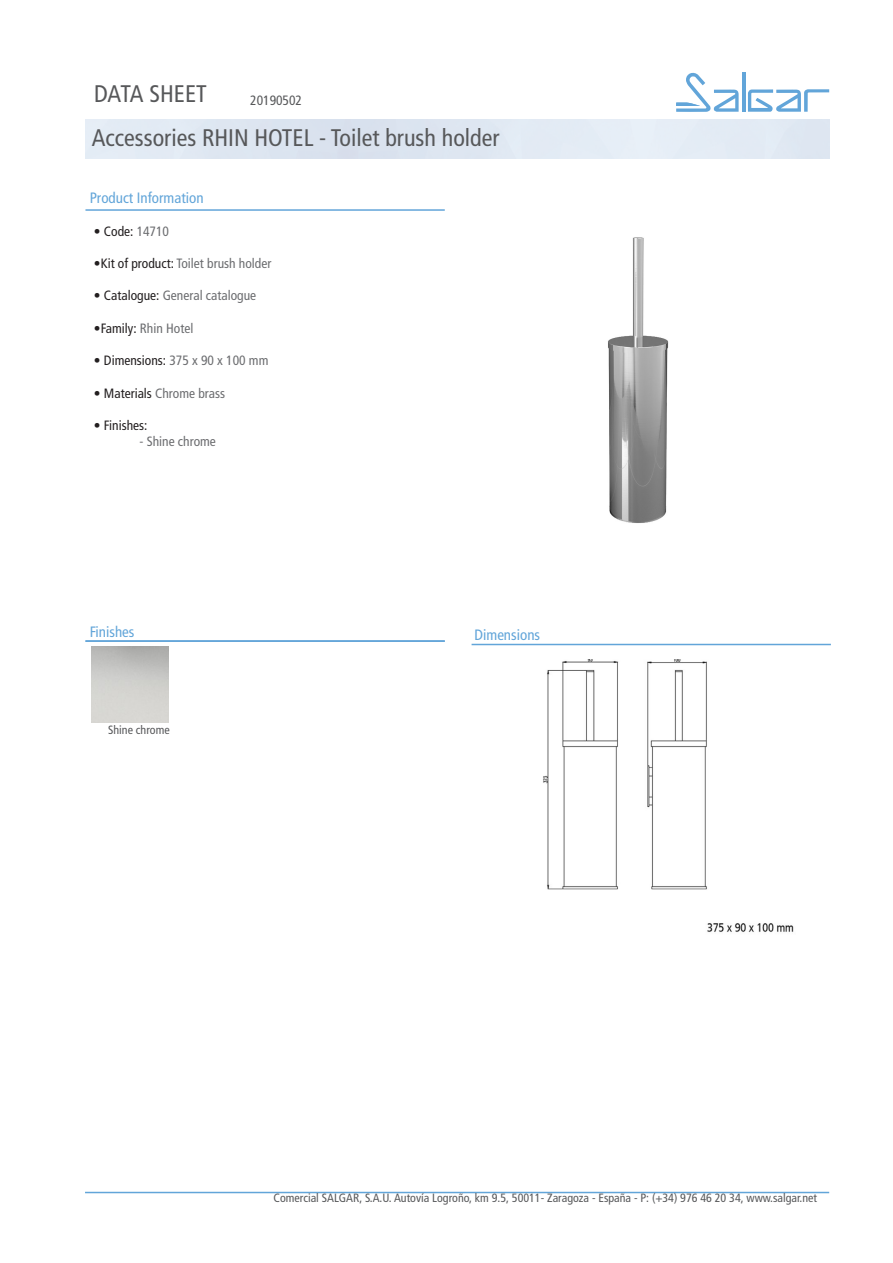
<style>
.page{position:relative;width:893px;height:1263px;background:#fff}
.page>*{position:absolute;margin:0;border:0;box-sizing:border-box;transform-origin:0 0}
.t1{font:condensed 24px "Frutiger LT";color:#57585a}
.t2{font:condensed 15px "Frutiger LT";color:#62a5d9}
.t3{font:condensed 13.5px "Frutiger LT";color:#6c6d70}
.t4{font:condensed 13.5px "Frutiger LT";color:#231f20}
.t5{font:condensed 13.5px "Frutiger LT";color:#57585a}
.t6{font:condensed 12px "Frutiger LT";color:#57585a}
.s1{color:#6c6d70}
.s2{color:#231f20}
</style>
<div class="page">
<hr style="left:742px;top:72px;width:3px;height:40px;background:#62a5d9">
<svg style="left:676px;top:72px;width:63px;height:40px"></svg>
<svg style="left:748px;top:89px;width:81px;height:23px"></svg>
<hr style="left:85px;top:1192px;width:744px;height:1px;background:#62a5d9">
<hr style="left:85px;top:209px;width:360px;height:2px;background:#62a5d9">
<hr style="left:472px;top:644px;width:359px;height:1px;background:#62a5d9">
<hr style="left:85px;top:640px;width:360px;height:2px;background:#62a5d9">
<img style="left:608px;top:237px;width:61px;height:286px">
<img style="left:543px;top:660px;width:251px;height:272px">
<p class="t1" style="left:94px;top:80px;width:114px">DATA SHEET</p>
<p class="t5" style="left:250px;top:93px;width:53px">20190502</p>
<p class="t1" style="left:92px;top:124px;width:409px">Accessories RHIN HOTEL - Toilet brush holder</p>
<p class="t2" style="left:90px;top:189px;width:115px">Product Information</p>
<p class="t4" style="left:94px;top:223px;width:77px">• Code: <span class="s1">14710</span></p>
<p class="t3" style="left:94px;top:255px;width:179px"><span class="s2">•Kit of product:</span> Toilet brush holder</p>
<p class="t3" style="left:94px;top:288px;width:164px"><span class="s2">• Catalogue:</span> General catalogue</p>
<p class="t3" style="left:94px;top:320px;width:101px"><span class="s2">•Family:</span> Rhin Hotel</p>
<p class="t4" style="left:94px;top:353px;width:176px">• Dimensions: <span class="s1">375 x 90 x 100 mm</span></p>
<p class="t3" style="left:94px;top:385px;width:133px"><span class="s2">• Materials</span> Chrome brass</p>
<p class="t4" style="left:94px;top:417px;width:55px">• Finishes:</p>
<p class="t3" style="left:139px;top:434px;width:78px">- Shine chrome</p>
<p class="t2" style="left:90px;top:623px;width:46px">Finishes</p>
<p class="t2" style="left:475px;top:625px;width:67px">Dimensions</p>
<p class="t6" style="left:108px;top:723px;width:63px">Shine chrome</p>
<p class="t6" style="left:274px;top:1191px;width:545px">Comercial SALGAR, S.A.U. Autovía Logroño, km 9.5, 50011- Zaragoza - España - P: (+34) 976 46 20 34, www.salgar.net</p>
</div>
